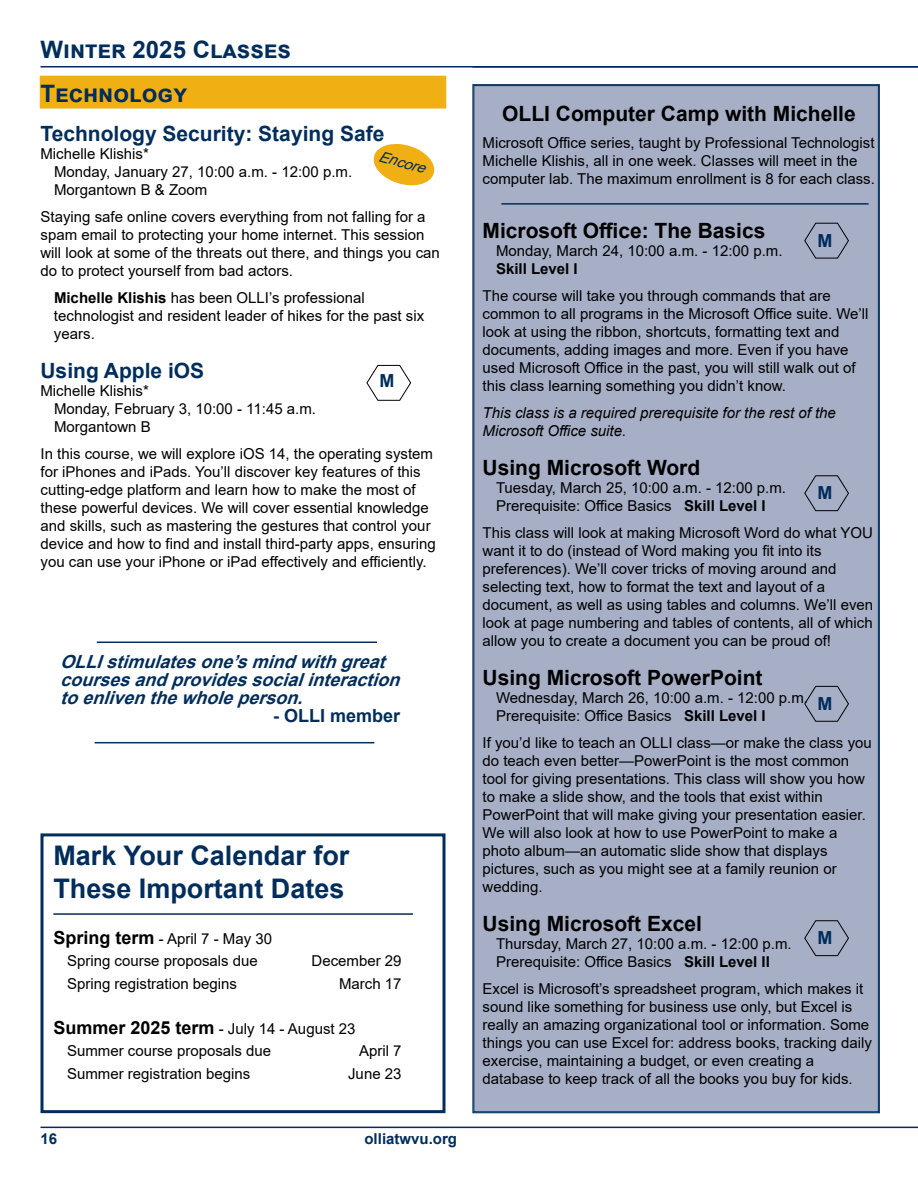
<style>
.page{position:relative;width:918px;height:1188px;background:#fff}
.page>*{position:absolute;margin:0;border:0;box-sizing:border-box;transform-origin:0 0}
.t1{font:700 27px/32.4px "Arial";color:#002d5b}
.t2{font:700 24px/43.8px "Arial";color:#002d5b}
.t3{font:700 21px "Arial";color:#000}
.t4{font:700 21px "Arial";color:#002d5b}
.t5{font:italic 700 18px/18px "Arial";color:#002d5b}
.t6{font:700 18px "Arial";color:#002d5b}
.t7{font:15px/18px "Arial";color:#000}
.t8{font:italic 15px/18px "Arial";color:#000}
.t9{font:700 15px "Arial";color:#002d5b}
.t10{font:700 15px "Arial";color:#000}
.t11{font:italic 15px "Arial";color:#002d5b}
.s1{font-weight:700}
.s2{font-weight:700;font-size:18px}
</style>
<div class="page">
<div style="left:40px;top:76px;width:406px;height:33px;background:#f0af13;border:2px solid #f0af13"></div>
<hr style="left:40px;top:1127px;width:878px;height:1px;background:#002d5b">
<hr style="left:40px;top:66px;width:878px;height:2px;background:#002d5b">
<hr style="left:97px;top:642px;width:280px;height:1px;background:#002d5b">
<hr style="left:95px;top:742px;width:279px;height:1px;background:#002d5b">
<svg style="left:366px;top:364px;width:46px;height:37px"></svg>
<div style="left:472px;top:84px;width:408px;height:1030px;background:#a6afc6"></div>
<hr style="left:501px;top:203px;width:368px;height:2px;background:#002d5b">
<svg style="left:804px;top:222px;width:45px;height:37px;background:#99a1b6"></svg>
<svg style="left:804px;top:475px;width:45px;height:36px;background:#99a1b6"></svg>
<svg style="left:804px;top:685px;width:45px;height:37px;background:#99a1b6"></svg>
<svg style="left:804px;top:920px;width:45px;height:36px;background:#99a1b6"></svg>
<div style="left:40px;top:833px;width:406px;height:280px;border:3px solid #002d5b"></div>
<hr style="left:53px;top:913px;width:360px;height:2px;background:#002d5b">
<svg style="left:373px;top:144px;width:62px;height:42px"></svg>
<h2 class="t2" style="left:40px;top:28px;width:252px">Winter 2025 Classes<br>Technology</h2>
<h3 class="t4" style="left:40px;top:119px;width:345px">Technology Security: Staying Safe</h3>
<p class="t7" style="left:54px;top:144px;width:300px;text-indent:-14px">Michelle Klishis*<br>Monday, January 27, 10:00 a.m. - 12:00 p.m.<br>Morgantown B &amp; Zoom</p>
<p class="t7" style="left:40px;top:207px;width:401px">Staying safe online covers everything from not falling for a spam email to protecting your home internet. This session will look at some of the threats out there, and things you can do to protect yourself from bad actors.</p>
<p class="t7" style="left:54px;top:288px;width:372px"><span class="s1">Michelle Klishis</span> has been OLLI’s professional technologist and resident leader of hikes for the past six years.</p>
<h3 class="t4" style="left:40px;top:356px;width:165px">Using Apple iOS</h3>
<p class="t7" style="left:54px;top:381px;width:264px;text-indent:-14px">Michelle Klishis*<br>Monday, February 3, 10:00 - 11:45 a.m.<br>Morgantown B</p>
<p class="t7" style="left:40px;top:444px;width:397px">In this course, we will explore iOS 14, the operating system for iPhones and iPads. You’ll discover key features of this cutting-edge platform and learn how to make the most of these powerful devices. We will cover essential knowledge and skills, such as mastering the gestures that control your device and how to find and install third-party apps, ensuring you can use your iPhone or iPad effectively and efficiently.</p>
<h3 class="t3" style="left:502px;top:98px;width:355px">OLLI Computer Camp with Michelle</h3>
<p class="t7" style="left:483px;top:133px;width:394px">Microsoft Office series, taught by Professional Technologist<br>Michelle Klishis, all in one week. Classes will meet in the computer lab. The maximum enrollment is 8 for each class.</p>
<p class="t11" style="left:382px;top:146px;width:49px;rotate:16deg">Encore</p>
<h3 class="t3" style="left:483px;top:216px;width:284px">Microsoft Office: The Basics</h3>
<p class="t7" style="left:496px;top:242px;width:288px">Monday, March 24, 10:00 a.m. - 12:00 p.m.</p>
<p class="t10" style="left:496px;top:258px;width:83px">Skill Level I</p>
<p class="t7" style="left:483px;top:287px;width:388px">The course will take you through commands that are common to all programs in the Microsoft Office suite. We’ll look at using the ribbon, shortcuts, formatting text and documents, adding images and more. Even if you have used Microsoft Office in the past, you will still walk out of this class learning something you didn’t know.</p>
<p class="t8" style="left:483px;top:404px;width:355px">This class is a required prerequisite for the rest of the<br>Microsoft Office suite.</p>
<h3 class="t3" style="left:483px;top:453px;width:219px">Using Microsoft Word</h3>
<p class="t7" style="left:496px;top:479px;width:292px">Tuesday, March 25, 10:00 a.m. - 12:00 p.m.<br>Prerequisite: Office Basics <span class="s1">Skill Level I</span></p>
<p class="t7" style="left:483px;top:524px;width:392px">This class will look at making Microsoft Word do what YOU want it to do (instead of Word making you fit into its preferences). We’ll cover tricks of moving around and selecting text, how to format the text and layout of a document, as well as using tables and columns. We’ll even look at page numbering and tables of contents, all of which allow you to create a document you can be proud of!</p>
<h3 class="t3" style="left:483px;top:663px;width:282px">Using Microsoft PowerPoint</h3>
<p class="t7" style="left:496px;top:689px;width:314px">Wednesday, March 26, 10:00 a.m. - 12:00 p.m.<br>Prerequisite: Office Basics <span class="s1">Skill Level I</span></p>
<p class="t7" style="left:483px;top:734px;width:391px">If you’d like to teach an OLLI class—or make the class you do teach even better—PowerPoint is the most common tool for giving presentations. This class will show you how to make a slide show, and the tools that exist within PowerPoint that will make giving your presentation easier.<br>We will also look at how to use PowerPoint to make a photo album—an automatic slide show that displays pictures, such as you might see at a family reunion or wedding.</p>
<h3 class="t3" style="left:483px;top:909px;width:221px">Using Microsoft Excel</h3>
<p class="t7" style="left:496px;top:935px;width:297px">Thursday, March 27, 10:00 a.m. - 12:00 p.m.<br>Prerequisite: Office Basics <span class="s1">Skill Level II</span></p>
<p class="t7" style="left:483px;top:980px;width:391px">Excel is Microsoft’s spreadsheet program, which makes it sound like something for business use only, but Excel is really an amazing organizational tool or information. Some things you can use Excel for: address books, tracking daily exercise, maintaining a budget, or even creating a database to keep track of all the books you buy for kids.</p>
<p class="t6" style="left:818px;top:228px;width:16px">M</p>
<p class="t6" style="left:379px;top:368px;width:16px">M</p>
<p class="t6" style="left:818px;top:480px;width:16px">M</p>
<p class="t5" style="left:60px;top:652px;width:349px">OLLIstimulatesone’smindwithgreat coursesandprovidessocialinteraction toenliventhewholeperson.</p>
<p class="t6" style="left:273px;top:703px;width:129px">- OLLI member</p>
<p class="t6" style="left:818px;top:691px;width:16px">M</p>
<h1 class="t1" style="left:53px;top:840px;width:298px">Mark Your Calendar for<br>These Important Dates</h1>
<p class="t7" style="left:54px;top:929px;width:220px"><span class="s2">Spring term</span> - April 7 - May 30</p>
<p class="t6" style="left:818px;top:925px;width:16px">M</p>
<p class="t7" style="left:67px;top:952px;width:192px">Spring course proposals due</p>
<p class="t7" style="left:312px;top:952px;width:92px">December 29</p>
<p class="t7" style="left:67px;top:974px;width:172px">Spring registration begins</p>
<p class="t7" style="left:339px;top:974px;width:64px">March 17</p>
<p class="t7" style="left:67px;top:1017px;width:290px;line-height:22.5px;text-indent:-14px"><span class="s2">Summer 2025 term</span> - July 14 - August 23<br>Summer course proposals due</p>
<p class="t7" style="left:359px;top:1042px;width:44px">April 7</p>
<p class="t7" style="left:67px;top:1064px;width:185px">Summer registration begins</p>
<p class="t7" style="left:348px;top:1064px;width:55px">June 23</p>
<p class="t9" style="left:40px;top:1128px;width:18px">16</p>
<p class="t9" style="left:364px;top:1128px;width:94px">olliatwvu.org</p>
</div>
